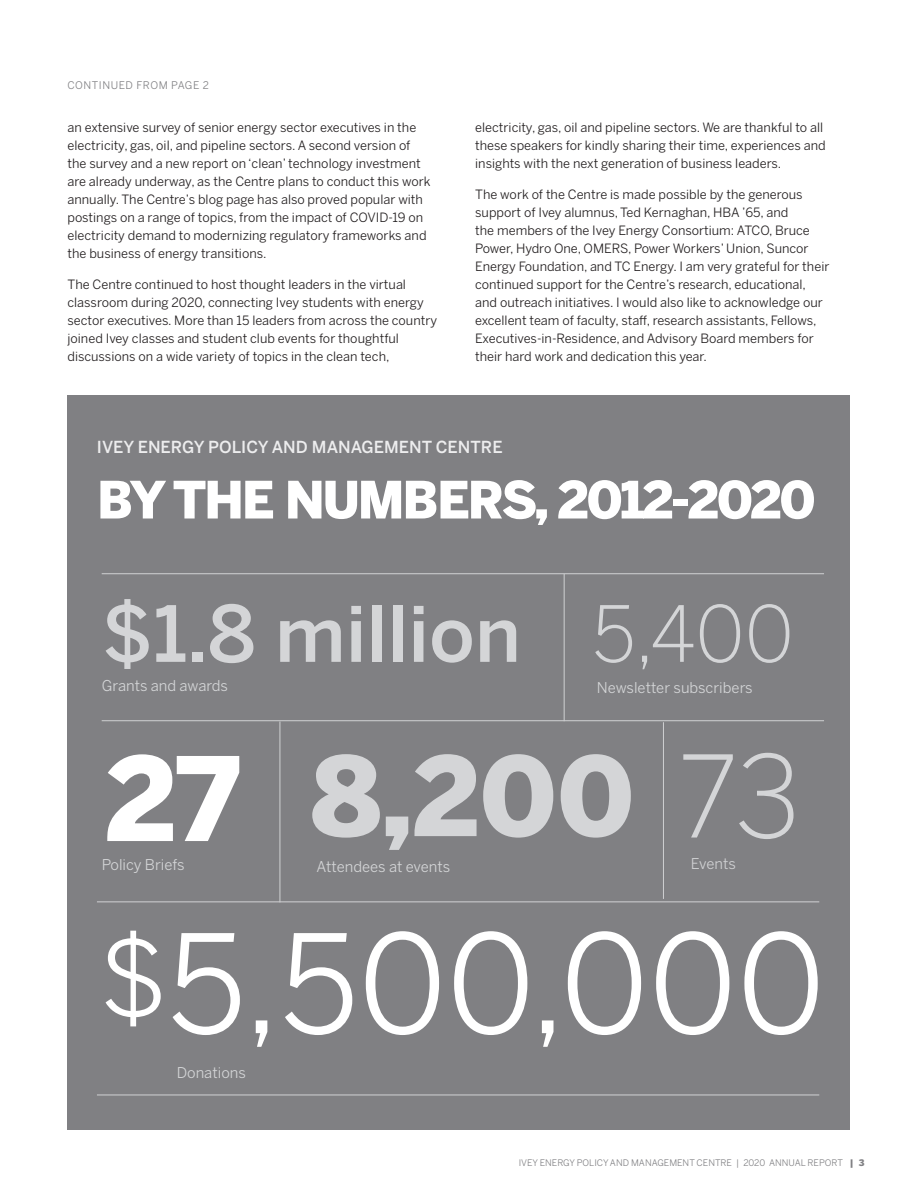
<style>
.page{position:relative;width:918px;height:1188px;background:#fff}
.page>*{position:absolute;margin:0;border:0;box-sizing:border-box;transform-origin:0 0}
.BODY{font:135.15px "Benton Sans";color:#fff}
.BODY-2{font:900 115.05px "Benton Sans";color:#fff}
.BODY-3{font:900 108.75px "Benton Sans";color:#d4d5d7}
.BODY-4{font:500 76.65px "Benton Sans";color:#d4d5d7}
.BODY-5{font:300 76.65px "Benton Sans";color:#d4d5d7}
._24_Head{font:900 51px "Benton Sans";letter-spacing:-.045em;color:#fff}
._24_Head-2{font:500 16.5px "Benton Sans";color:#ededee}
.BODY-6{font:14.85px "Benton Sans";color:#d4d5d7}
.BODY-7{font:14.85px "Benton Sans";letter-spacing:-.01em;color:#d0d1d3}
.BODY-8{font:12.75px/18px "Benton Sans";color:#231f20}
.birdseed{font:10.5px "Benton Sans";letter-spacing:.05em;color:#808083}
.t1{font:9px "Benton Sans";color:#808083}
.s1{font-weight:300;font-size:112.5px}
.s2{font-size:105px}
.s3{font-weight:900}
</style>
<div class="page">
<div style="left:68px;top:395px;width:782px;height:735px;background:#808083"></div>
<hr style="left:102px;top:720px;width:722px;height:1px;background:#cccdcf">
<hr style="left:97px;top:901px;width:722px;height:1px;background:#cccdcf">
<hr style="left:97px;top:1094px;width:722px;height:1px;background:#cccdcf">
<hr style="left:279px;top:721px;width:1px;height:181px;background:#cccdcf">
<hr style="left:564px;top:574px;width:1px;height:147px;background:#cccdcf">
<hr style="left:663px;top:722px;width:1px;height:177px;background:#cccdcf">
<hr style="left:102px;top:573px;width:722px;height:1px;background:#cccdcf">
<p class="birdseed" style="left:68px;top:79px;width:143px">CONTINUED FROM PAGE 2</p>
<p class="BODY-8" style="left:68px;top:118px;width:365px">an extensive survey of senior energy sector executives in the electricity, gas, oil, and pipeline sectors. A second version of the survey and a new report on ‘clean’ technology investment are already underway, as the Centre plans to conduct this work annually. The Centre’s blog page has also proved popular with postings on a range of topics, from the impact of COVID-19 on electricity demand to modernizing regulatory frameworks and the business of energy transitions.</p>
<p class="BODY-8" style="left:68px;top:275px;width:371px">The Centre continued to host thought leaders in the virtual classroom during 2020, connecting Ivey students with energy sector executives. More than 15 leaders from across the country joined Ivey classes and student club events for thoughtful discussions on a wide variety of topics in the clean tech,</p>
<p class="BODY-8" style="left:475px;top:118px;width:352px">electricity, gas, oil and pipeline sectors. We are thankful to all these speakers for kindly sharing their time, experiences and insights with the next generation of business leaders.</p>
<p class="BODY-8" style="left:475px;top:185px;width:356px">The work of the Centre is made possible by the generous support of Ivey alumnus, Ted Kernaghan, HBA ’65, and<br>the members of the Ivey Energy Consortium: ATCO, Bruce Power, Hydro One, OMERS, Power Workers’ Union, Suncor Energy Foundation, and TC Energy. I am very grateful for their continued support for the Centre’s research, educational, and outreach initiatives. I would also like to acknowledge our excellent team of faculty, staff, research assistants, Fellows, Executives-in-Residence, and Advisory Board members for their hard work and dedication this year.</p>
<p class="_24_Head-2" style="left:97px;top:437px;width:407px">IVEY ENERGY POLICY AND MANAGEMENT CENTRE</p>
<p class="_24_Head" style="left:97px;top:469px;width:720px">BY THE NUMBERS, 2012-2020</p>
<p class="BODY-4" style="left:102px;top:588px;width:421px">$1.8 million</p>
<p class="BODY-6" style="left:102px;top:677px;width:128px">Grants and awards</p>
<p class="BODY-5" style="left:592px;top:589px;width:204px">5,400</p>
<p class="BODY-6" style="left:597px;top:679px;width:158px">Newsletter subscribers</p>
<p class="BODY-2" style="left:105px;top:730px;width:135px">27</p>
<p class="BODY-6" style="left:102px;top:856px;width:84px">Policy Briefs</p>
<p class="BODY-3" style="left:311px;top:731px;width:492px">8,200 <span class="s1">73</span></p>
<p class="BODY-6" style="left:316px;top:857px;width:135px">Attendees at events</p>
<p class="BODY-7" style="left:691px;top:855px;width:46px">Events</p>
<p class="BODY" style="left:99px;top:904px;width:727px"><span class="s2">$</span>5,500,000</p>
<p class="BODY-6" style="left:177px;top:1064px;width:71px">Donations</p>
<p class="t1" style="left:519px;top:1158px;width:347px">IVEY ENERGY POLICY AND MANAGEMENT CENTRE | 2020 ANNUAL REPORT <span class="s3">| 3</span></p>
</div>
